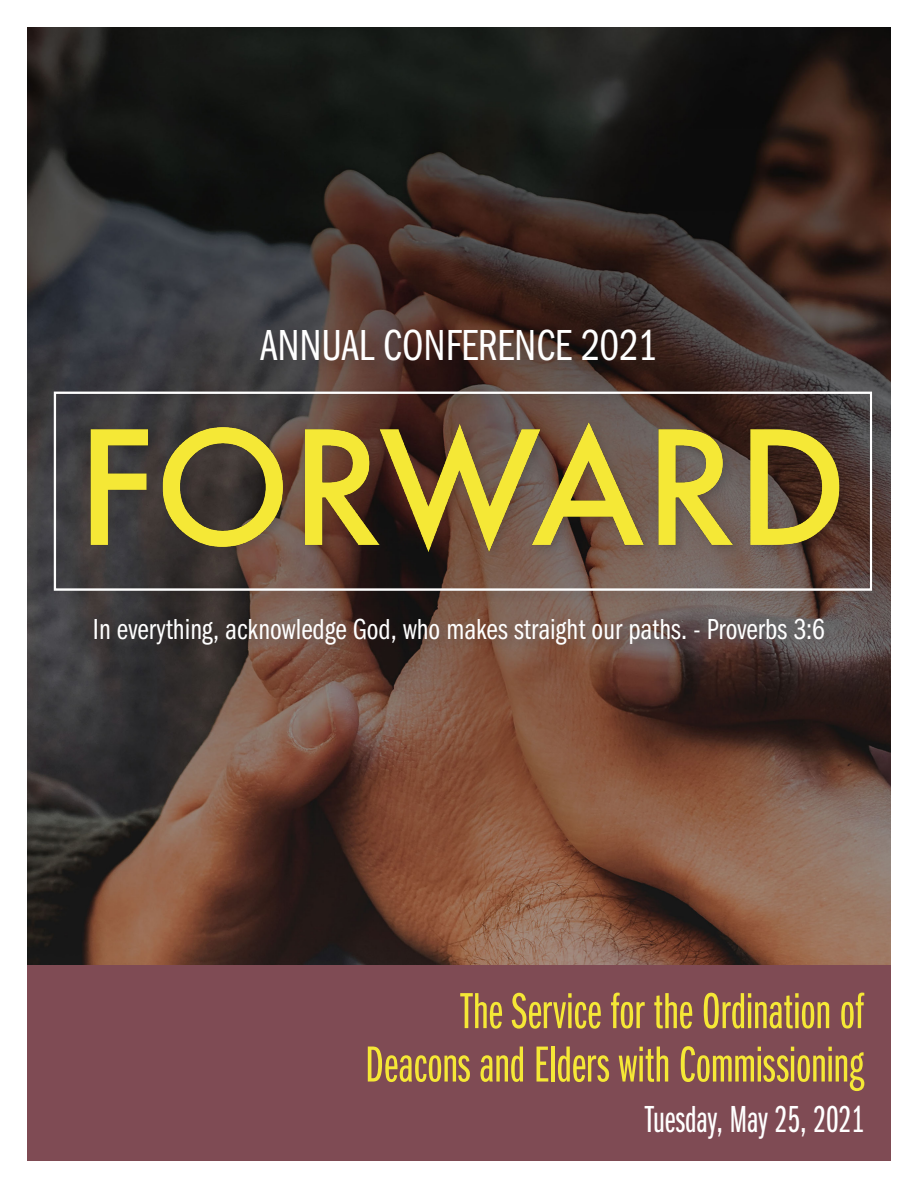
<style>
.page{position:relative;width:918px;height:1188px;background:#fff}
.page>*{position:absolute;margin:0;border:0;box-sizing:border-box;transform-origin:0 0}
.t1{font:52.5px "Franklin Gothic URW Ext Com D Boo";color:#f5e836}
.t2{font:45px "Franklin Gothic URW Com Boo";color:#fff}
.t3{font:39px "Franklin Gothic URW Ext Com D Boo";color:#fff}
.t4{font:30px "Franklin Gothic URW Com Boo";color:#fff}
</style>
<div class="page">
<div style="left:27px;top:965px;width:864px;height:196px;background:#7f4b54"></div>
<img style="left:27px;top:27px;width:864px;height:938px">
<img style="left:27px;top:378px;width:864px;height:229px">
<div style="left:92px;top:615px;width:745px;height:42px;background:#231f20;opacity:.2"></div>
<div style="left:258px;top:326px;width:410px;height:47px;background:#231f20;opacity:.2"></div>
<p class="t2" style="left:261px;top:315px;width:398px">ANNUAL CONFERENCE 2021</p>
<p class="t4" style="left:93px;top:609px;width:734px">In everything, acknowledge God, who makes straight our paths. - Proverbs 3:6</p>
<p class="t1" style="left:461px;top:983px;width:405px">The Service for the Ordination of</p>
<p class="t1" style="left:365px;top:1036px;width:500px">Deacons and Elders with Commissioning</p>
<p class="t3" style="left:645px;top:1098px;width:220px">Tuesday, May 25, 2021</p>
</div>
